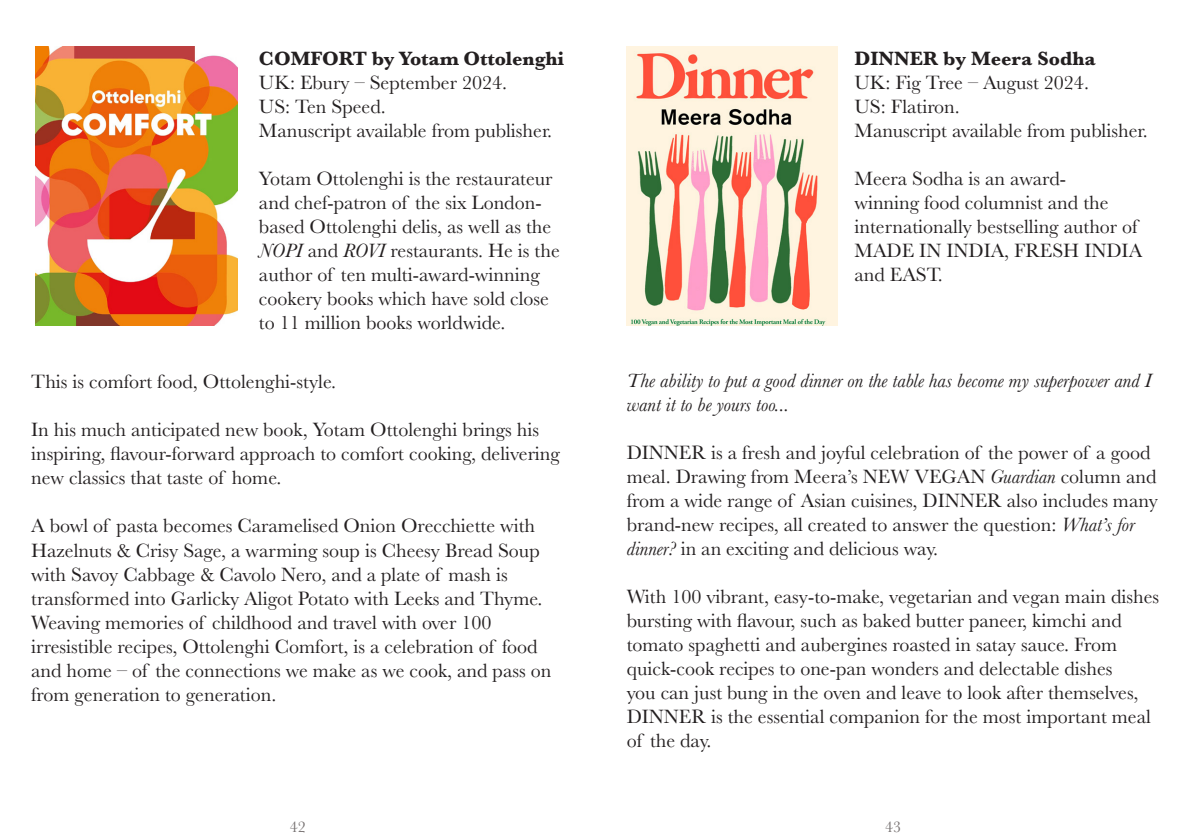
<style>
.page{position:relative;width:1191px;height:840px;background:#fff}
.page>*{position:absolute;margin:0;border:0;box-sizing:border-box;transform-origin:0 0}
.t1{font:20px/24px "Baskerville";color:#231f20}
.t2{font:italic 20px/24px "Baskerville";color:#231f20}
.t3{font:700 20px/24px "Baskerville";color:#231f20}
.t4{font:16px "Baskerville";color:#767171}
.s1{font-weight:400}
.s2{font-style:italic}
.s3{font-weight:700}
</style>
<div class="page">
<img style="left:36px;top:47px;width:201px;height:279px">
<img style="left:626px;top:47px;width:211px;height:279px">
<p class="t3" style="left:259px;top:46px;width:307px">COMFORT by Yotam Ottolenghi<br><span class="s1">UK: Ebury – September 2024.</span></p>
<p class="t1" style="left:259px;top:95px;width:128px">US: Ten Speed.</p>
<p class="t1" style="left:259px;top:119px;width:295px">Manuscript available from publisher.</p>
<p class="t1" style="left:259px;top:167px;width:302px">Yotam Ottolenghi is the restaurateur and chef-patron of the six London&shy;based Ottolenghi delis, as well as the <span class="s2">NOPI</span> and <span class="s2">ROVI</span> restaurants. He is the author of ten multi-award-winning cookery books which have sold close to 11 million books worldwide.</p>
<p class="t1" style="left:31px;top:370px;width:306px">This is comfort food, Ottolenghi-style.</p>
<p class="t1" style="left:31px;top:418px;width:530px">In his much anticipated new book, Yotam Ottolenghi brings his inspiring, flavour-forward approach to comfort cooking, delivering new classics that taste of home.</p>
<p class="t1" style="left:31px;top:514px;width:513px">A bowl of pasta becomes Caramelised Onion Orecchiette with Hazelnuts &amp; Crisy Sage, a warming soup is Cheesy Bread Soup with Savoy Cabbage &amp; Cavolo Nero, and a plate of mash is transformed into Garlicky Aligot Potato with Leeks and Thyme.</p>
<p class="t1" style="left:31px;top:610px;width:522px">Weaving memories of childhood and travel with over 100 irresistible recipes, Ottolenghi Comfort, is a celebration of food and home – of the connections we make as we cook, and pass on from generation to generation.</p>
<p class="t1" style="left:854px;top:47px;width:243px"><span class="s3">DINNER by Meera Sodha<br></span>UK: Fig Tree – August 2024.</p>
<p class="t1" style="left:854px;top:95px;width:107px">US: Flatiron.</p>
<p class="t1" style="left:854px;top:119px;width:295px">Manuscript available from publisher.</p>
<p class="t1" style="left:854px;top:167px;width:289px">Meera Sodha is an award-<br>winning food columnist and the internationally bestselling author of<br>MADE IN INDIA, FRESH INDIA and EAST.</p>
<p class="t2" style="left:626px;top:368px;width:526px">The ability to put a good dinner on the table has become my superpower and I want it to be yours too...</p>
<p class="t1" style="left:626px;top:440px;width:532px">DINNER is a fresh and joyful celebration of the power of a good meal. Drawing from Meera’s NEW VEGAN <span class="s2">Guardian</span> column and from a wide range of Asian cuisines, DINNER also includes many brand-new recipes, all created to answer the question: <span class="s2">What’s for dinner?</span> in an exciting and delicious way.</p>
<p class="t1" style="left:626px;top:584px;width:534px">With 100 vibrant, easy-to-make, vegetarian and vegan main dishes bursting with flavour, such as baked butter paneer, kimchi and tomato spaghetti and aubergines roasted in satay sauce. From quick-cook recipes to one-pan wonders and delectable dishes<br>you can just bung in the oven and leave to look after themselves, DINNER is the essential companion for the most important meal of the day.</p>
<p class="t4" style="left:290px;top:816px;width:17px">42</p>
<p class="t4" style="left:885px;top:816px;width:17px">43</p>
</div>
